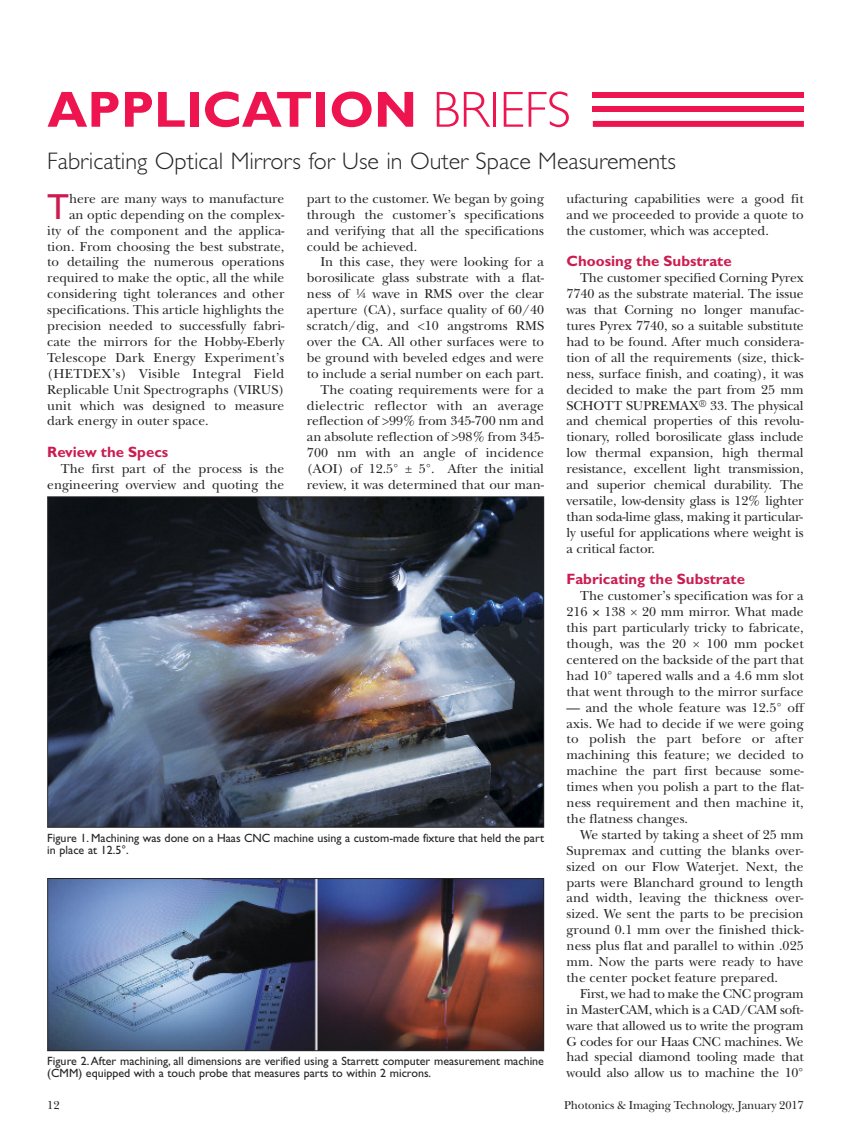
<style>
.page{position:relative;width:851px;height:1134px;background:#fff}
.page>*{position:absolute;margin:0;border:0;box-sizing:border-box;transform-origin:0 0}
.t1{font:36.45px "Gill Sans";color:#cb1c50}
.t2{font:300 24px "Gill Sans";color:#262424}
.t3{font:700 15px "Gill Sans";color:#cb1c50}
.t4{font:13.5px/15.9px "New Baskerville";color:#262424;text-align:justify}
.t5{font:13.5px "New Baskerville";letter-spacing:.02em;color:#262424}
.t6{font:12px/12px "Gill Sans";color:#262424}
.t7{font:12px "New Baskerville";letter-spacing:-.015em;color:#262424}
</style>
<div class="page">
<svg style="left:48px;top:92px;width:70px;height:35px"></svg>
<svg style="left:125px;top:92px;width:27px;height:35px"></svg>
<svg style="left:158px;top:92px;width:27px;height:35px"></svg>
<div style="left:190px;top:92px;width:8px;height:35px;background:#ed1450"></div>
<svg style="left:205px;top:92px;width:106px;height:35px"></svg>
<div style="left:316px;top:92px;width:9px;height:35px;background:#ed1450"></div>
<svg style="left:332px;top:92px;width:39px;height:35px"></svg>
<svg style="left:378px;top:92px;width:35px;height:35px"></svg>
<svg style="left:437px;top:92px;width:21px;height:35px"></svg>
<svg style="left:464px;top:92px;width:26px;height:35px"></svg>
<hr style="left:493px;top:92px;width:2px;height:35px;background:#ed1450">
<svg style="left:503px;top:92px;width:66px;height:35px"></svg>
<div style="left:593px;top:92px;width:210px;height:6px;background:#ed1450"></div>
<div style="left:593px;top:106px;width:210px;height:6px;background:#ed1450"></div>
<div style="left:592px;top:121px;width:211px;height:6px;background:#ed1450"></div>
<img style="left:49px;top:498px;width:493px;height:328px">
<img style="left:49px;top:880px;width:493px;height:169px">
<div style="left:47px;top:878px;width:497px;height:173px;border:1px solid #262424"></div>
<h2 class="t2" style="left:47px;top:152px;width:630px">Fabricating Optical Mirrors for Use in Outer Space Measurements</h2>
<h1 class="t1" style="left:47px;top:193px;width:23px">T</h1>
<p class="t4" style="left:69px;top:192px;width:217px">here are many ways to manufacture</p>
<p class="t4" style="left:307px;top:192px;width:239px">part to the customer. We began by going through the customer’s specifications and verifying that all the specifications could be achieved.</p>
<p class="t4" style="left:307px;top:256px;width:239px;text-align:right">In this case, they were looking for a borosilicate glass substrate with a flat&shy;ness of ¼ wave in RMS over the clear aperture (CA), surface quality of 60/40 scratch/dig, and &lt;10 angstroms RMS over the CA. All other surfaces were to be ground with beveled edges and were to include a serial number on each part.<br>The coating requirements were for a dielectric reflector with an average reflection of &gt;99% from 345-700 nm and an absolute reflection of &gt;98% from 345- 700 nm with an angle of incidence (AOI) of 12.5° ± 5°. After the initial review, it was determined that our man-</p>
<p class="t4" style="left:566px;top:192px;width:239px">ufacturing capabilities were a good fit and we proceeded to provide a quote to the customer, which was accepted.</p>
<p class="t3" style="left:566px;top:256px;width:167px">Choosing the Substrate</p>
<p class="t4" style="left:566px;top:271px;width:238px;text-indent:14px">The customer specified Corning Pyrex 7740 as the substrate material. The issue was that Corning no longer manufac&shy;tures Pyrex 7740, so a suitable substitute had to be found. After much considera&shy;tion of all the requirements (size, thick&shy;ness, surface finish, and coating), it was decided to make the part from 25 mm SCHOTT SUPREMAX<sup>®</sup> 33. The physical and chemical properties of this revolu&shy;tionary, rolled borosilicate glass include low thermal expansion, high thermal resistance, excellent light transmission, and superior chemical durability. The versatile, low-density glass is 12% lighter than soda-lime glass, making it particular&shy;ly useful for applications where weight is a critical factor.</p>
<p class="t3" style="left:566px;top:574px;width:180px">Fabricating the Substrate</p>
<p class="t4" style="left:566px;top:589px;width:238px;text-indent:13px">The customer’s specification was for a<br>216</p>
<p class="t4" style="left:69px;top:208px;width:217px">an optic depending on the complex-</p>
<p class="t4" style="left:47px;top:224px;width:239px">ity of the component and the applica-</p>
<p class="t4" style="left:47px;top:240px;width:238px">tion. From choosing the best substrate,</p>
<p class="t4" style="left:47px;top:256px;width:239px">to detailing the numerous operations</p>
<p class="t4" style="left:47px;top:271px;width:238px">required to make the optic, all the while</p>
<p class="t4" style="left:47px;top:287px;width:239px">considering tight tolerances and other</p>
<p class="t4" style="left:47px;top:303px;width:239px">specifications. This article highlights the</p>
<p class="t4" style="left:47px;top:319px;width:239px">precision needed to successfully fabri-</p>
<p class="t4" style="left:47px;top:335px;width:238px">cate the mirrors for the Hobby-Eberly</p>
<p class="t4" style="left:47px;top:351px;width:239px">Telescope Dark Energy Experiment’s</p>
<p class="t5" style="left:47px;top:368px;width:239px">(HETDEX’s) Visible Integral Field</p>
<p class="t4" style="left:47px;top:383px;width:238px">Replicable Unit Spectrographs (VIRUS)</p>
<p class="t4" style="left:47px;top:399px;width:238px">unit which was designed to measure</p>
<p class="t4" style="left:47px;top:415px;width:163px">dark energy in outer space.</p>
<p class="t3" style="left:47px;top:446px;width:122px">Review the Specs</p>
<p class="t4" style="left:47px;top:462px;width:239px;text-align:right">The first part of the process is the engineering overview and quoting the</p>
<p class="t4" style="left:566px;top:605px;width:239px;text-indent:38px">138 × 20 mm mirror. What made this part particularly tricky to fabricate, though, was the 20 × 100 mm pocket centered on the backside of the part that had 10° tapered walls and a 4.6 mm slot that went through to the mirror surface</p>
<p class="t4" style="left:566px;top:701px;width:239px">— and the whole feature was 12.5° off axis. We had to decide if we were going to polish the part before or after machining this feature; we decided to machine the part first because some&shy;times when you polish a part to the flat&shy;ness requirement and then machine it, the flatness changes.</p>
<p class="t4" style="left:566px;top:828px;width:239px;text-indent:13px">We started by taking a sheet of 25 mm Supremax and cutting the blanks over&shy;sized on our Flow Waterjet. Next, the parts were Blanchard ground to length and width, leaving the thickness over&shy;sized. We sent the parts to be precision ground 0.1 mm over the finished thick&shy;ness plus flat and parallel to within .025 mm. Now the parts were ready to have the center pocket feature prepared.</p>
<p class="t4" style="left:566px;top:987px;width:239px;text-indent:14px">First, we had to make the CNC program in MasterCAM, which is a CAD/CAM soft&shy;ware that allowed us to write the program G codes for our Haas CNC machines. We had special diamond tooling made that would also allow us to machine the 10°</p>
<p class="t6" style="left:47px;top:833px;width:498px">Figure 1. Machining was done on a Haas CNC machine using a custom-made fixture that held the part in place at 12.5°.</p>
<p class="t6" style="left:47px;top:1056px;width:498px">Figure 2.After machining, all dimensions are verified using a Starrett computer measurement machine (CMM) equipped with a touch probe that measures parts to within 2 microns.</p>
<p class="t7" style="left:47px;top:1101px;width:14px">12</p>
<p class="t7" style="left:564px;top:1101px;width:241px">Photonics &amp; Imaging Technology, January 2017</p>
</div>
